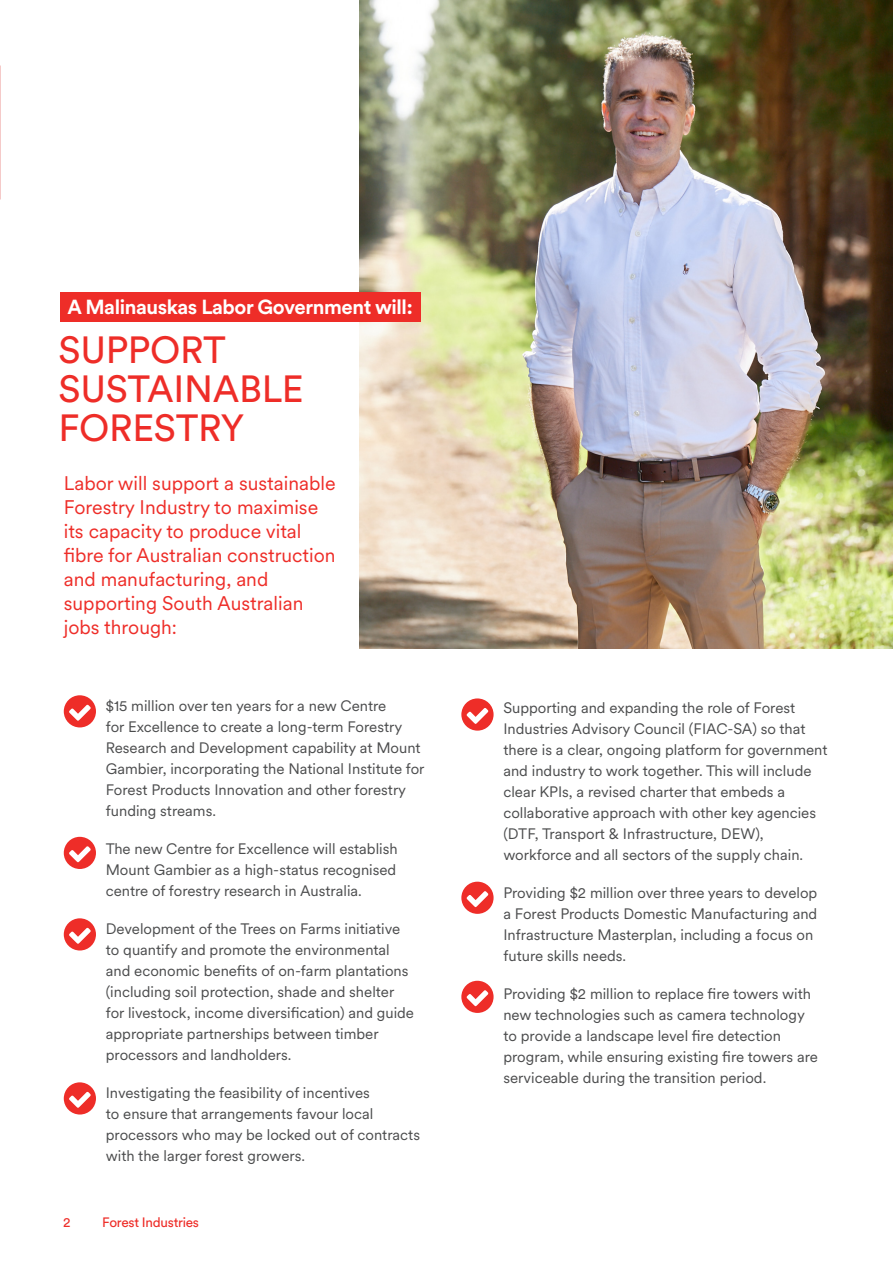
<style>
.page{position:relative;width:893px;height:1263px;background:#fff}
.page>*{position:absolute;margin:0;border:0;box-sizing:border-box;transform-origin:0 0}
.t1{font:37.5px/39px "Circular XX";letter-spacing:-.01em;color:#ee2d28}
.t2{font:700 20.25px "Circular XX";letter-spacing:-.02em;color:#fff}
.t3{font:19.5px/24px "Circular XX";color:#ee2d28}
.t4{font:15px/21px "Circular XX";color:#4b4c4d}
.t5{font:13.5px "Circular XX";letter-spacing:-.02em;color:#ee2d28}
</style>
<div class="page">
<svg style="left:64px;top:695px;width:32px;height:32px"></svg>
<svg style="left:64px;top:837px;width:32px;height:32px"></svg>
<svg style="left:64px;top:918px;width:32px;height:32px"></svg>
<svg style="left:64px;top:1082px;width:32px;height:32px"></svg>
<svg style="left:461px;top:698px;width:33px;height:33px"></svg>
<svg style="left:461px;top:882px;width:33px;height:32px"></svg>
<svg style="left:461px;top:981px;width:33px;height:32px"></svg>
<img style="left:359px;top:0;width:534px;height:649px">
<div style="left:61px;top:292px;width:360px;height:29px;background:#ee2d28"></div>
<p class="t2" style="left:68px;top:293px;width:347px">A Malinauskas Labor Government will:</p>
<p class="t1" style="left:58px;top:329px;width:247px">SUPPORT<br>SUSTAINABLE<br>FORESTRY</p>
<p class="t3" style="left:64px;top:470px;width:273px">Labor will support a sustainable<br>Forestry Industry to maximise its capacity to produce vital fibre for Australian construction and manufacturing, and supporting South Australian jobs through:</p>
<p class="t4" style="left:106px;top:694px;width:320px">$15 million over ten years for a new Centre<br>for Excellence to create a long-term Forestry Research and Development capability at Mount Gambier, incorporating the National Institute for Forest Products Innovation and other forestry funding streams.</p>
<p class="t4" style="left:106px;top:838px;width:294px;text-align:justify">The new Centre for Excellence will establish Mount Gambier as a high-status recognised centre of forestry research in Australia.</p>
<p class="t4" style="left:106px;top:918px;width:310px">Development of the Trees on Farms initiative to quantify and promote the environmental and economic benefits of on-farm plantations (including soil protection, shade and shelter for livestock, income diversification) and guide appropriate partnerships between timber processors and landholders.</p>
<p class="t4" style="left:106px;top:1082px;width:316px">Investigating the feasibility of incentives<br>to ensure that arrangements favour local processors who may be locked out of contracts with the larger forest growers.</p>
<p class="t5" style="left:63px;top:1214px;width:9px">2</p>
<p class="t5" style="left:102px;top:1214px;width:98px">Forest Industries</p>
<p class="t4" style="left:503px;top:696px;width:326px">Supporting and expanding the role of Forest Industries Advisory Council (FIAC-SA) so that there is a clear, ongoing platform for government and industry to work together. This will include clear KPIs, a revised charter that embeds a collaborative approach with other key agencies (DTF, Transport &amp; Infrastructure, DEW), workforce and all sectors of the supply chain.</p>
<p class="t4" style="left:503px;top:881px;width:315px">Providing $2 million over three years to develop a Forest Products Domestic Manufacturing and Infrastructure Masterplan, including a focus on future skills needs.</p>
<p class="t4" style="left:503px;top:982px;width:316px">Providing $2 million to replace fire towers with new technologies such as camera technology to provide a landscape level fire detection program, while ensuring existing fire towers are serviceable during the transition period.</p>
</div>
